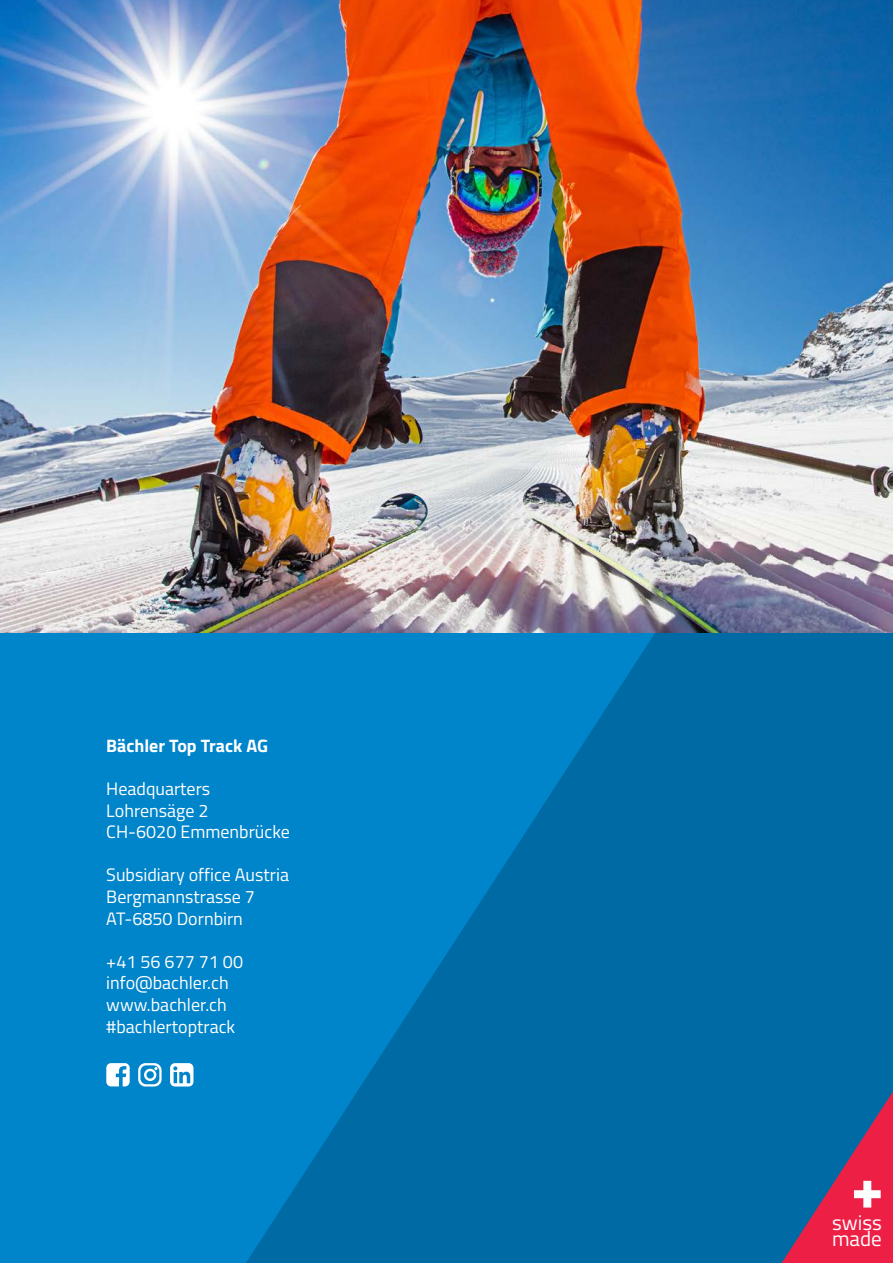
<style>
.page{position:relative;width:893px;height:1263px;background:#fff}
.page>*{position:absolute;margin:0;border:0;box-sizing:border-box;transform-origin:0 0}
.t1{font:21px/16.6px "Titillium Web";color:#fff}
.t2{font:18px/21.6px "Titillium Web";color:#fff}
.t3{font:700 18px "Titillium Web";color:#fff}
</style>
<div class="page">
<div style="left:0;top:632px;width:893px;height:631px;background:#0084ca"></div>
<svg style="left:246px;top:632px;width:647px;height:631px;fill:#006aa4"></svg>
<svg style="left:782px;top:1091px;width:111px;height:172px;background:#764878"></svg>
<img style="left:0;top:0;width:893px;height:632px">
<svg style="left:138px;top:1063px;width:24px;height:23px"></svg>
<svg style="left:106px;top:1063px;width:24px;height:23px"></svg>
<svg style="left:170px;top:1063px;width:23px;height:23px"></svg>
<p class="t3" style="left:106px;top:732px;width:163px">Bächler Top Track AG</p>
<p class="t2" style="left:106px;top:777px;width:185px">Headquarters<br>Lohrensäge 2<br>CH-6020 Emmenbrücke</p>
<p class="t2" style="left:106px;top:863px;width:184px">Subsidiary office Austria<br>Bergmannstrasse 7<br>AT-6850 Dornbirn</p>
<p class="t2" style="left:106px;top:950px;width:138px">+41 56 677 71 00 info@bachler.ch www.bachler.ch #bachlertoptrack</p>
<p class="t1" style="left:832px;top:1213px;width:51px">swiss made</p>
</div>
